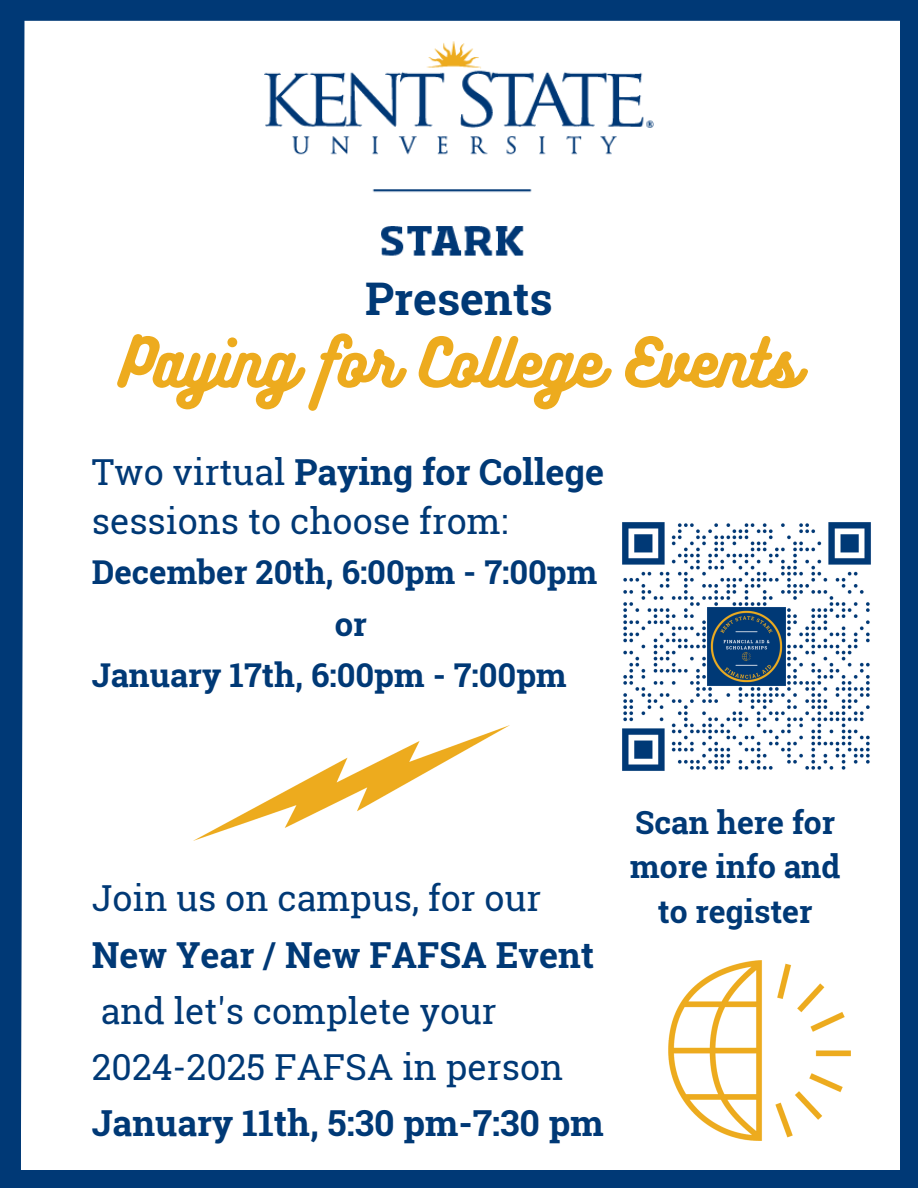
<style>
.page{position:relative;width:918px;height:1188px;background:#fff}
.page>*{position:absolute;margin:0;border:0;box-sizing:border-box;transform-origin:0 0}
.t1{font:59.7px "Bukhari Script";color:#edab1e}
.t2{font:700 45px "Roboto Slab";color:#003976}
.t3{font:35.85px "Roboto Slab";color:#003976}
.t4{font:700 35.85px "Roboto Slab";color:#003976}
.t5{font:700 32.85px "Roboto Slab";color:#003976}
.t6{font:700 31.8px/44.4px "Roboto Slab";color:#003976;text-align:center}
.s1{font-weight:400}
</style>
<div class="page">
<div style="left:900px;top:21px;width:18px;height:1152px;background:#003976"></div>
<div style="left:0;top:1170px;width:905px;height:18px;background:#003976"></div>
<div style="left:0;top:0;width:905px;height:21px;background:#003976"></div>
<svg style="left:0;top:20px;width:43px;height:1150px"></svg>
<img style="left:194px;top:726px;width:315px;height:114px">
<img style="left:264px;top:41px;width:390px;height:215px">
<img style="left:622px;top:522px;width:249px;height:249px">
<img style="left:669px;top:960px;width:181px;height:180px">
<p class="t2" style="left:365px;top:268px;width:189px">Presents</p>
<p class="t1" style="left:119px;top:324px;width:681px">Paying for College Events</p>
<p class="t4" style="left:92px;top:447px;width:514px"><span class="s1">Two virtual</span> Paying for College</p>
<p class="t3" style="left:92px;top:497px;width:418px">sessions to choose from:</p>
<p class="t5" style="left:92px;top:550px;width:507px">December 20th, 6:00pm - 7:00pm</p>
<p class="t5" style="left:335px;top:601px;width:34px">or</p>
<p class="t5" style="left:92px;top:653px;width:477px">January 17th, 6:00pm - 7:00pm</p>
<p class="t3" style="left:92px;top:874px;width:451px">Join us on campus, for our</p>
<p class="t4" style="left:92px;top:930px;width:504px">New Year / New FAFSA Event</p>
<p class="t3" style="left:101px;top:986px;width:398px">and let's complete your</p>
<p class="t3" style="left:92px;top:1043px;width:473px">2024-2025 FAFSA in person</p>
<p class="t4" style="left:92px;top:1099px;width:514px">January 11th, 5:30 pm-7:30 pm</p>
<p class="t6" style="left:630px;top:799px;width:211px">Scan here for more info and to register</p>
</div>
